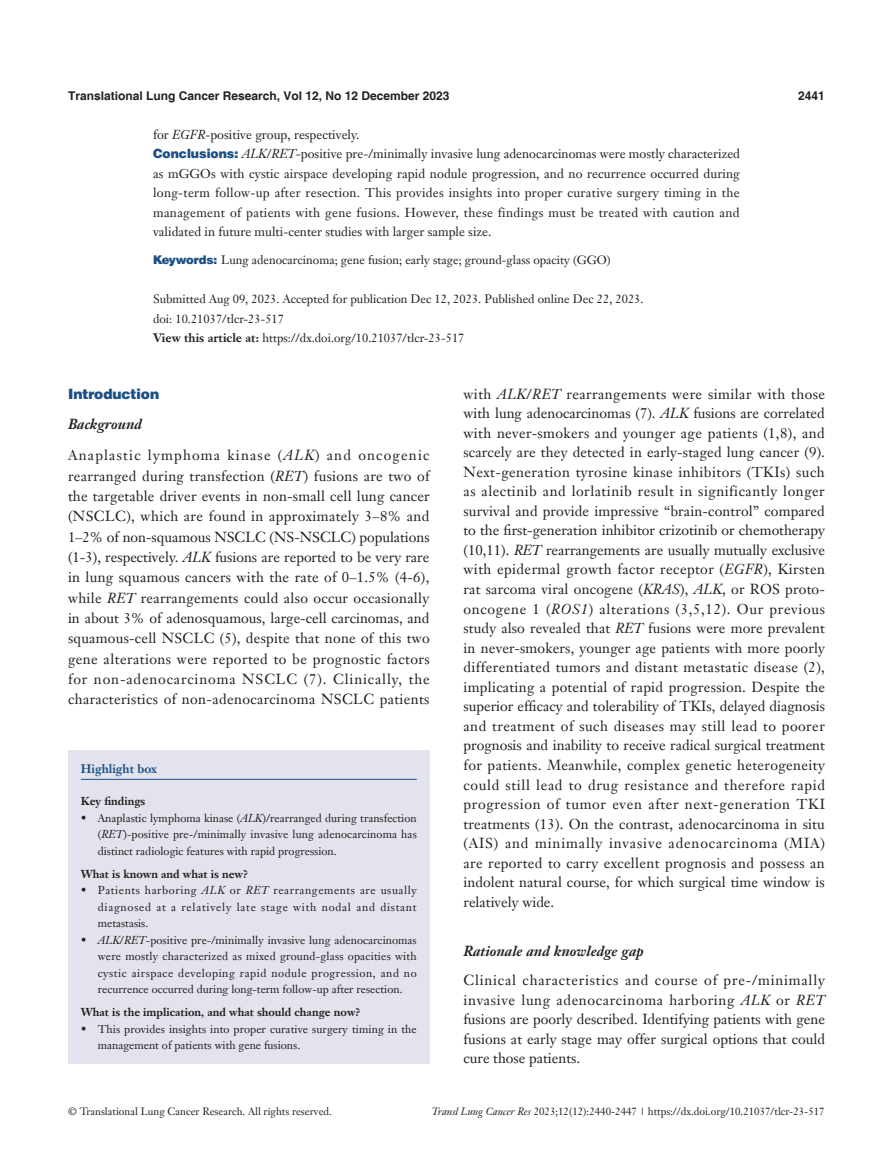
<style>
.page{position:relative;width:893px;height:1170px;background:#fff}
.page>*{position:absolute;margin:0;border:0;box-sizing:border-box;transform-origin:0 0}
.t1{font:14.25px/19.5px "Janson Text LT";letter-spacing:.005em;color:#231f20;text-align:justify}
.t2{font:14.25px/30.9px "Janson Text LT";letter-spacing:.085em;color:#231f20}
.t3{font:italic 700 14.25px "Janson Text LT";color:#231f20}
.t4{font:900 14.25px "Helvetica";color:#1c5085}
.t5{font:12.75px/19.5px "Janson Text LT";letter-spacing:.01em;color:#231f20}
.t6{font:12px/19.5px "Janson Text LT";color:#231f20}
.t7{font:700 12px "Helvetica";color:#231f20}
.t8{font:700 12px "Janson Text LT";color:#1c5085}
.t9{font:11.25px/16.5px "Janson Text LT";color:#231f20;text-align:justify}
.t10{font:700 11.25px "Janson Text LT";color:#231f20}
.t11{font:10.5px "Janson Text LT";color:#231f20}
.s1{font-style:italic}
.s2{font-family:"Helvetica AME";color:#1c5085}
.s3{font-weight:700}
.s4{font-weight:700;font-style:italic}
</style>
<div class="page">
<div style="left:68px;top:749px;width:361px;height:314px;background:#e2e3ec"></div>
<hr style="left:81px;top:778px;width:336px;height:1px;background:#1c5085">
<p class="t7" style="left:68px;top:88px;width:383px">Translational Lung Cancer Research, Vol 12, No 12 December 2023</p>
<p class="t7" style="left:798px;top:88px;width:28px">2441</p>
<p class="t5" style="left:153px;top:124px;width:588px">for <span class="s1">EGFR</span>-positive group, respectively.<br><span class="s2">Conclusions:</span> <span class="s1">ALK</span>/<span class="s1">RET</span>-positive pre-/minimally invasive lung adenocarcinomas were mostly characterized as mGGOs with cystic airspace developing rapid nodule progression, and no recurrence occurred during long-term follow-up after resection. This provides insights into proper curative surgery timing in the management of patients with gene fusions. However, these findings must be treated with caution and validated in future multi-center studies with larger sample size.</p>
<p class="t6" style="left:153px;top:250px;width:459px"><span class="s2">Keywords:</span> Lung adenocarcinoma; gene fusion; early stage; ground-glass opacity (GGO)</p>
<p class="t6" style="left:153px;top:289px;width:492px">Submitted Aug 09, 2023. Accepted for publication Dec 12, 2023. Published online Dec 22, 2023. doi: 10.21037/tlcr-23-517<br><span class="s3">View this article at:</span> https://dx.doi.org/10.21037/tlcr-23-517</p>
<p class="t4" style="left:68px;top:384px;width:93px">Introduction</p>
<p class="t2" style="left:68px;top:409px;width:363px"><span class="s4">Background<br></span>Anaplastic lymphoma kinase (<span class="s1">ALK</span>) and oncogenic</p>
<p class="t1" style="left:68px;top:465px;width:363px;line-height:20.2px">rearranged during transfection (<span class="s1">RET</span>) fusions are two of the targetable driver events in non-small cell lung cancer (NSCLC), which are found in approximately 3–8% and 1–2% of non-squamous NSCLC (NS-NSCLC) populations (1-3), respectively. <span class="s1">ALK</span> fusions are reported to be very rare in lung squamous cancers with the rate of 0–1.5% (4-6), while <span class="s1">RET</span> rearrangements could also occur occasionally in about 3% of adenosquamous, large-cell carcinomas, and squamous-cell NSCLC (5), despite that none of this two gene alterations were reported to be prognostic factors for non-adenocarcinoma NSCLC (7). Clinically, the characteristics of non-adenocarcinoma NSCLC patients</p>
<p class="t8" style="left:81px;top:761px;width:78px">Highlight box</p>
<p class="t10" style="left:81px;top:794px;width:66px">Key findings</p>
<p class="t9" style="left:98px;top:809px;width:321px;text-indent:-17px">• Anaplastic lymphoma kinase (<span class="s1">ALK</span>)/rearranged during transfection (<span class="s1">RET</span>)-positive pre-/minimally invasive lung adenocarcinoma has distinct radiologic features with rapid progression.</p>
<p class="t10" style="left:81px;top:866px;width:169px">What is known and what is new?</p>
<p class="t9" style="left:98px;top:882px;width:321px;text-indent:-17px">• Patients harboring <span class="s1">ALK</span> or <span class="s1">RET</span> rearrangements are usually diagnosed at a relatively late stage with nodal and distant metastasis.</p>
<p class="t9" style="left:98px;top:931px;width:320px;text-indent:-17px">• <span class="s1">ALK</span>/<span class="s1">RET</span>-positive pre-/minimally invasive lung adenocarcinomas were mostly characterized as mixed ground-glass opacities with cystic airspace developing rapid nodule progression, and no recurrence occurred during long-term follow-up after resection.</p>
<p class="t10" style="left:81px;top:1004px;width:281px">What is the implication, and what should change now?</p>
<p class="t9" style="left:98px;top:1020px;width:320px;text-indent:-17px">• This provides insights into proper curative surgery timing in the management of patients with gene fusions.</p>
<p class="t1" style="left:463px;top:384px;width:363px">with <span class="s1">ALK</span>/<span class="s1">RET</span> rearrangements were similar with those with lung adenocarcinomas (7). <span class="s1">ALK</span> fusions are correlated with never-smokers and younger age patients (1,8), and scarcely are they detected in early-staged lung cancer (9).<br>Next-generation tyrosine kinase inhibitors (TKIs) such as alectinib and lorlatinib result in significantly longer survival and provide impressive “brain-control” compared to the first-generation inhibitor crizotinib or chemotherapy (10,11). <span class="s1">RET</span> rearrangements are usually mutually exclusive with epidermal growth factor receptor (<span class="s1">EGFR</span>), Kirsten rat sarcoma viral oncogene (<span class="s1">KRAS</span>), <span class="s1">ALK</span>, or ROS proto&shy;oncogene 1 (<span class="s1">ROS1</span>) alterations (3,5,12). Our previous study also revealed that <span class="s1">RET</span> fusions were more prevalent in never-smokers, younger age patients with more poorly differentiated tumors and distant metastatic disease (2), implicating a potential of rapid progression. Despite the superior efficacy and tolerability of TKIs, delayed diagnosis and treatment of such diseases may still lead to poorer prognosis and inability to receive radical surgical treatment for patients. Meanwhile, complex genetic heterogeneity could still lead to drug resistance and therefore rapid progression of tumor even after next-generation TKI treatments (13). On the contrast, adenocarcinoma in situ (AIS) and minimally invasive adenocarcinoma (MIA) are reported to carry excellent prognosis and possess an indolent natural course, for which surgical time window is relatively wide.</p>
<p class="t3" style="left:463px;top:941px;width:182px">Rationale and knowledge gap</p>
<p class="t1" style="left:463px;top:970px;width:363px">Clinical characteristics and course of pre-/minimally invasive lung adenocarcinoma harboring <span class="s1">ALK</span> or <span class="s1">RET </span>fusions are poorly described. Identifying patients with gene fusions at early stage may offer surgical options that could cure those patients.</p>
<p class="t11" style="left:68px;top:1104px;width:265px">© Translational Lung Cancer Research. All rights reserved.</p>
<p class="t11" style="left:432px;top:1104px;width:394px"><span class="s1">Transl Lung Cancer Res</span> 2023;12(12):2440-2447 | https://dx.doi.org/10.21037/tlcr-23-517</p>
</div>
